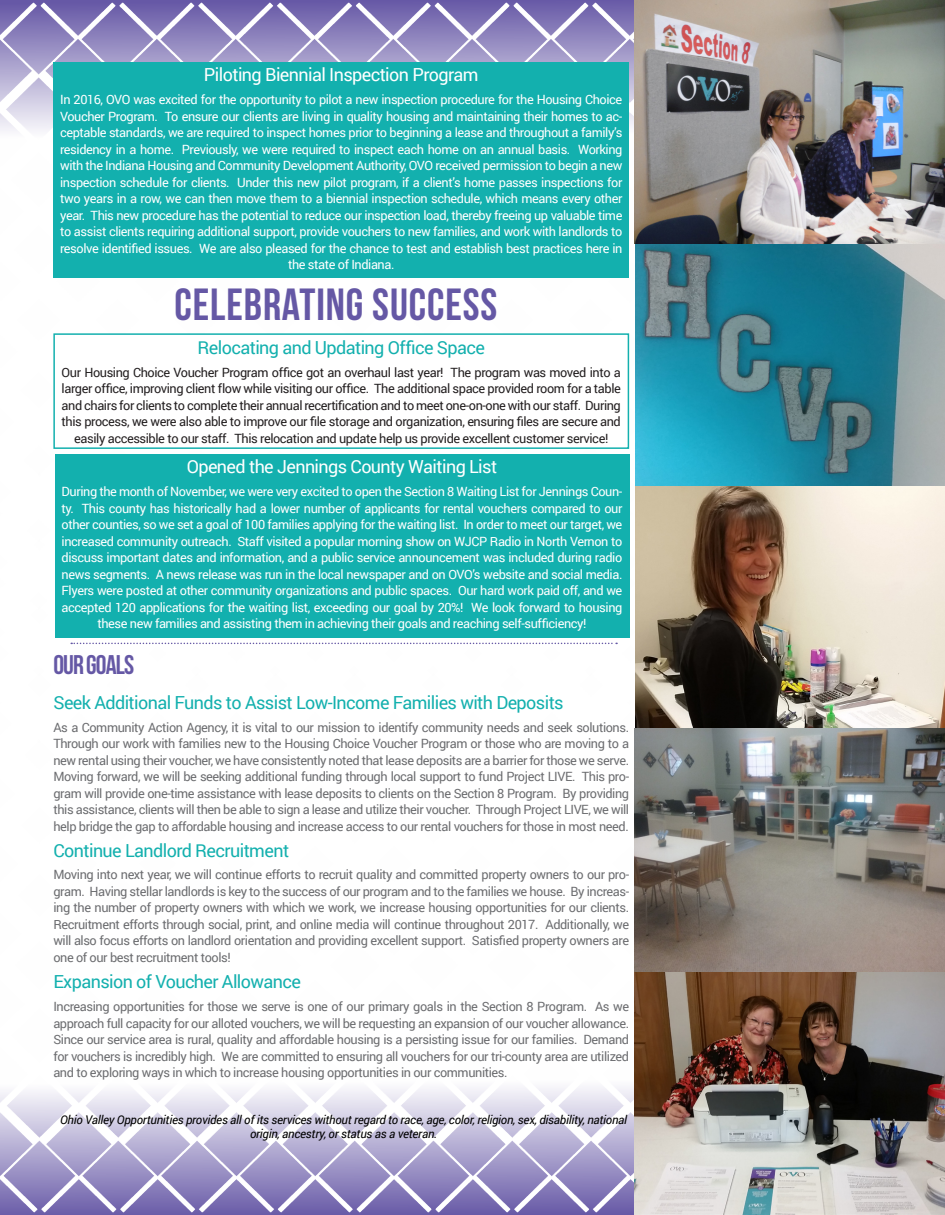
<style>
.page{position:relative;width:945px;height:1215px;background:#fff}
.page>*{position:absolute;margin:0;border:0;box-sizing:border-box;transform-origin:0 0}
.Intro_Headline{font:45px "Bebas Neue";letter-spacing:.02em;color:#6558a5}
.Intro_Headline-2{font:27px "Bebas Neue";letter-spacing:-.035em;color:#6558a5}
.Headline{font:18px "Roboto";letter-spacing:-.035em;color:#13b0ae}
.Headline-2{font:18px "Roboto";letter-spacing:-.035em;color:#fff}
.Body_text{font:18px "Roboto";letter-spacing:-.035em;color:#13b0ae}
.Body_text-2{font:12.75px/16.5px "Roboto";letter-spacing:-.035em;color:#fff;text-align:center}
.Body_text-3{font:12.75px/16.5px "Roboto";letter-spacing:-.035em;color:#6c6d70;text-align:justify}
.Body_text-4{font:12.75px/16.5px "Roboto";letter-spacing:-.035em;color:#231f20;text-align:center}
.Disclaimer{font:italic 12px/13.5px "Roboto";letter-spacing:-.02em;color:#000;text-align:center}
</style>
<div class="page">
<img style="left:0;top:1px;width:634px;height:470px">
<img style="left:1px;top:471px;width:633px;height:744px">
<img style="left:634px;top:1px;width:311px;height:1214px">
<div style="left:55px;top:454px;width:574px;height:183px;background:#13b0ae"></div>
<div style="left:53px;top:62px;width:576px;height:216px;background:#13b0ae"></div>
<svg style="left:71px;top:643px;width:546px;height:1px"></svg>
<div style="left:54px;top:334px;width:574px;height:114px;background:#fff"></div>
<div style="left:53px;top:333px;width:576px;height:116px;border:2px solid #13b0ae"></div>
<p class="Headline-2" style="left:204px;top:62px;width:276px">Piloting Biennial Inspection Program</p>
<p class="Body_text-2" style="left:60px;top:91px;width:564px">In 2016, OVO was excited for the opportunity to pilot a new inspection procedure for the Housing Choice Voucher Program. To ensure our clients are living in quality housing and maintaining their homes to ac&shy;ceptable standards, we are required to inspect homes prior to beginning a lease and throughout a family’s residency in a home. Previously, we were required to inspect each home on an annual basis. Working with the Indiana Housing and Community Development Authority, OVO received permission to begin a new inspection schedule for clients. Under this new pilot program, if a client’s home passes inspections for two years in a row, we can then move them to a biennial inspection schedule, which means every other year. This new procedure has the potential to reduce our inspection load, thereby freeing up valuable time to assist clients requiring additional support, provide vouchers to new families, and work with landlords to resolve identified issues. We are also pleased for the chance to test and establish best practices here in the state of Indiana.</p>
<p class="Intro_Headline" style="left:174px;top:279px;width:324px">CELEBRATING SUCCESS</p>
<p class="Headline" style="left:198px;top:335px;width:289px">Relocating and Updating Office Space</p>
<p class="Body_text-4" style="left:62px;top:364px;width:561px">Our Housing Choice Voucher Program office got an overhaul last year! The program was moved into a larger office, improving client flow while visiting our office. The additional space provided room for a table and chairs for clients to complete their annual recertification and to meet one-on-one with our staff. During this process, we were also able to improve our file storage and organization, ensuring files are secure and easily accessible to our staff. This relocation and update help us provide excellent customer service!</p>
<p class="Headline-2" style="left:187px;top:454px;width:312px">Opened the Jennings County Waiting List</p>
<p class="Body_text-2" style="left:62px;top:483px;width:562px">During the month of November, we were very excited to open the Section 8 Waiting List for Jennings Coun&shy;ty. This county has historically had a lower number of applicants for rental vouchers compared to our other counties, so we set a goal of 100 families applying for the waiting list. In order to meet our target, we increased community outreach. Staff visited a popular morning show on WJCP Radio in North Vernon to discuss important dates and information, and a public service announcement was included during radio news segments. A news release was run in the local newspaper and on OVO’s website and social media.<br>Flyers were posted at other community organizations and public spaces. Our hard work paid off, and we accepted 120 applications for the waiting list, exceeding our goal by 20%! We look forward to housing these new families and assisting them in achieving their goals and reaching self-sufficiency!</p>
<p class="Intro_Headline-2" style="left:53px;top:650px;width:82px">OUR GOALS</p>
<p class="Headline" style="left:53px;top:690px;width:512px">Seek Additional Funds to Assist Low-Income Families with Deposits</p>
<p class="Body_text-3" style="left:53px;top:719px;width:577px">As a Community Action Agency, it is vital to our mission to identify community needs and seek solutions.<br>Through our work with families new to the Housing Choice Voucher Program or those who are moving to a new rental using their voucher, we have consistently noted that lease deposits are a barrier for those we serve.<br>Moving forward, we will be seeking additional funding through local support to fund Project LIVE. This pro&shy;gram will provide one-time assistance with lease deposits to clients on the Section 8 Program. By providing this assistance, clients will then be able to sign a lease and utilize their voucher. Through Project LIVE, we will help bridge the gap to affordable housing and increase access to our rental vouchers for those in most need.</p>
<p class="Body_text" style="left:53px;top:838px;width:237px">Continue Landlord Recruitment</p>
<p class="Body_text-3" style="left:53px;top:866px;width:577px">Moving into next year, we will continue efforts to recruit quality and committed property owners to our pro&shy;gram. Having stellar landlords is key to the success of our program and to the families we house. By increas&shy;ing the number of property owners with which we work, we increase housing opportunities for our clients.<br>Recruitment efforts through social, print, and online media will continue throughout 2017. Additionally, we will also focus efforts on landlord orientation and providing excellent support. Satisfied property owners are one of our best recruitment tools!</p>
<p class="Headline" style="left:53px;top:969px;width:249px">Expansion of Voucher Allowance</p>
<p class="Body_text-3" style="left:53px;top:998px;width:577px">Increasing opportunities for those we serve is one of our primary goals in the Section 8 Program. As we approach full capacity for our alloted vouchers, we will be requesting an expansion of our voucher allowance.<br>Since our service area is rural, quality and affordable housing is a persisting issue for our families. Demand for vouchers is incredibly high. We are committed to ensuring all vouchers for our tri-county area are utilized and to exploring ways in which to increase housing opportunities in our communities.</p>
<p class="Disclaimer" style="left:60px;top:1113px;width:569px">Ohio Valley Opportunities provides all of its services without regard to race, age, color, religion, sex, disability, national origin, ancestry, or status as a veteran.</p>
</div>
